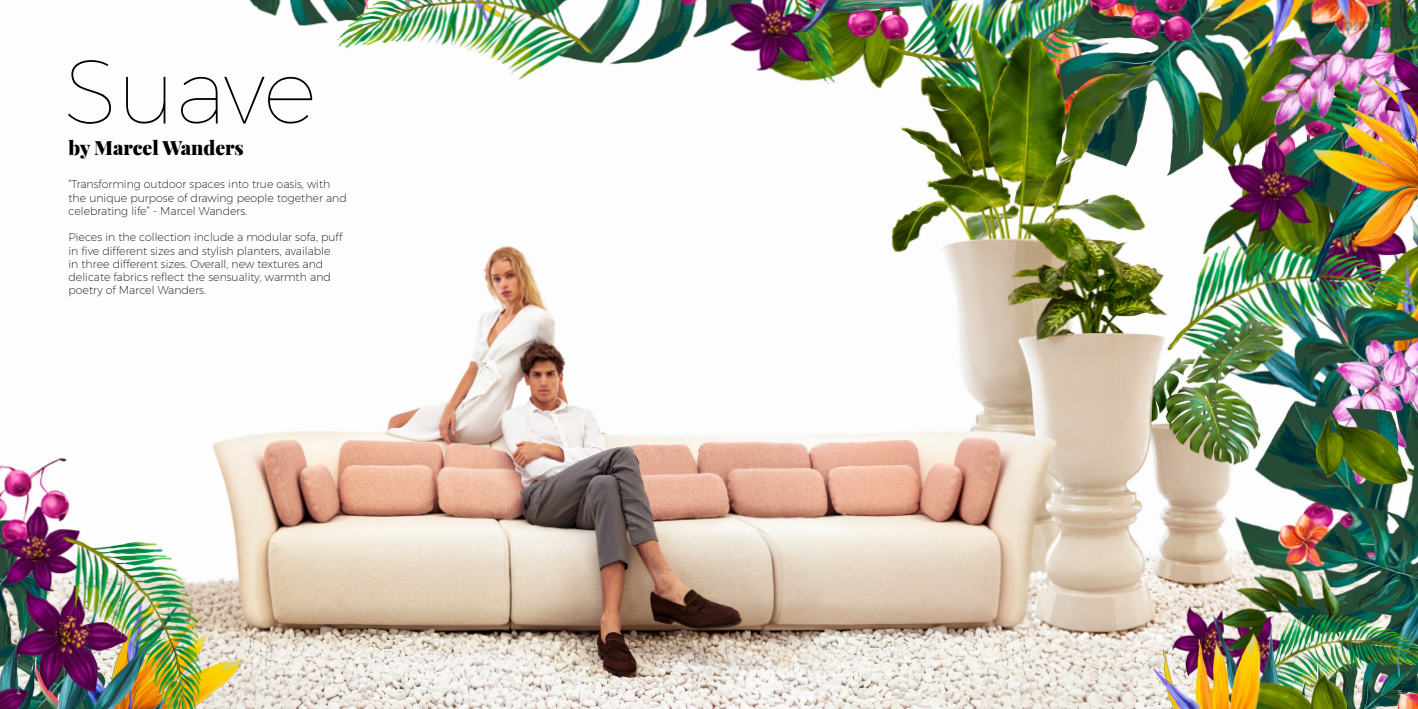
<style>
.page{position:relative;width:1418px;height:709px;background:#fff}
.page>*{position:absolute;margin:0;border:0;box-sizing:border-box;transform-origin:0 0}
.t1{font:100 90.2px "Montserrat";letter-spacing:-.005em;color:#000}
.t2{font:900 19.6px "Playfair Display";color:#000}
.t3{font:200 11px/13.2px "Montserrat";color:#000}
.t4{font:300 7px "Montserrat";color:#fff}
</style>
<div class="page">
<img style="left:0;top:0;width:1417px;height:709px">
<svg style="left:1335px;top:21px;width:56px;height:10px"></svg>
<p class="t1" style="left:64px;top:26px;width:254px">Suave</p>
<p class="t2" style="left:68px;top:135px;width:177px">by Marcel Wanders</p>
<p class="t3" style="left:68px;top:178px;width:280px">“Transforming outdoor spaces into true oasis, with the unique purpose of drawing people together and celebrating life” - Marcel Wanders.</p>
<p class="t3" style="left:68px;top:230px;width:275px">Pieces in the collection include a modular sofa, puff in five different sizes and stylish planters, available in three different sizes. Overall, new textures and delicate fabrics reflect the sensuality, warmth and poetry of Marcel Wanders.</p>
<p class="t4" style="left:17px;top:686px;width:6px">4</p>
<p class="t4" style="left:1397px;top:686px;width:6px">5</p>
</div>
